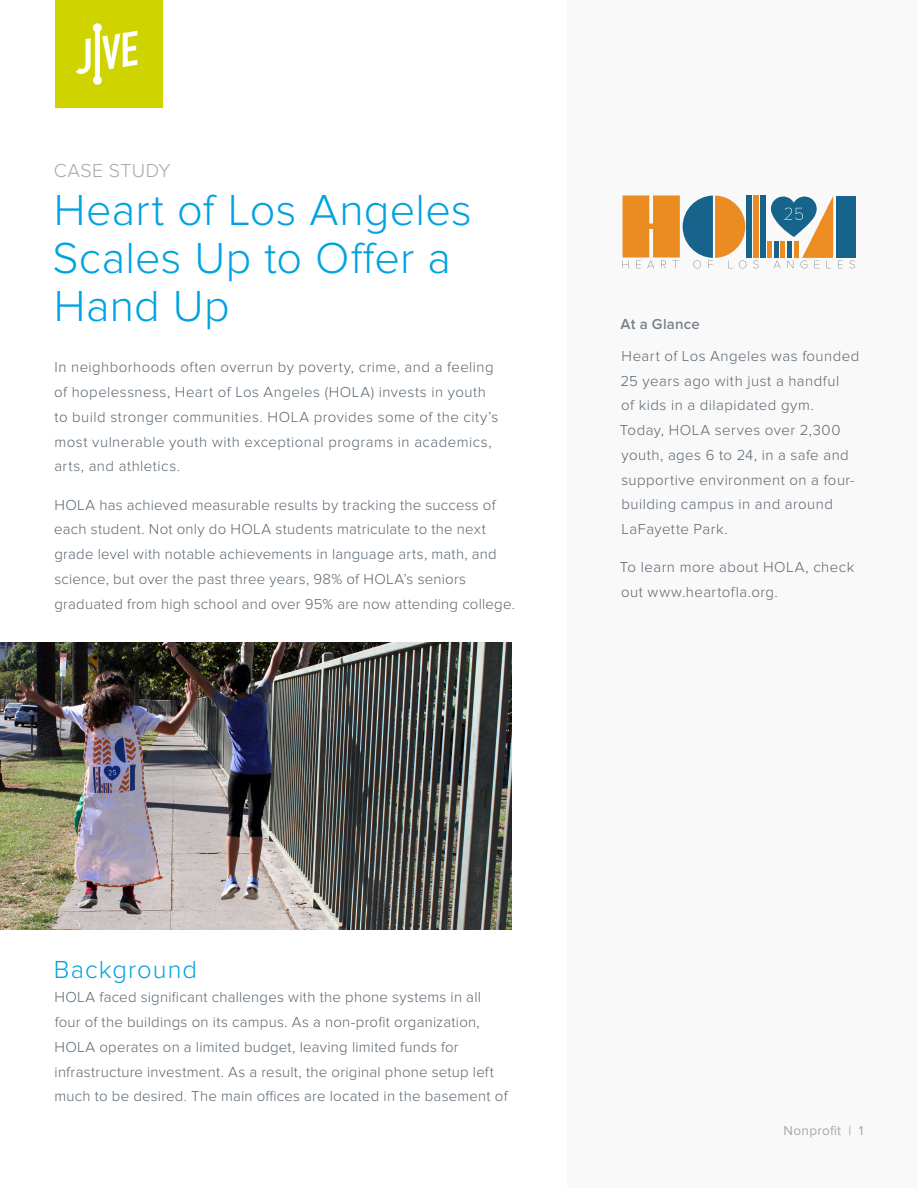
<style>
.page{position:relative;width:918px;height:1188px;background:#fff}
.page>*{position:absolute;margin:0;border:0;box-sizing:border-box;transform-origin:0 0}
.t1{font:300 45px/48px "Proxima Nova";letter-spacing:.005em;color:#00a3e2}
.t2{font:300 25.5px "Proxima Nova";letter-spacing:.045em;color:#00a3e2}
.t3{font:300 19.5px "Proxima Nova";letter-spacing:.02em;color:#a9a8aa}
.Body{font:300 15px/24.8px "Proxima Nova";letter-spacing:.025em;color:#5a6670}
.Sidebar_H1{font:600 15px "Proxima Nova";letter-spacing:.015em;color:#79828b}
.Body-2{font:13.5px "Proxima Nova";letter-spacing:.02em;color:#a9a8aa}
</style>
<div class="page">
<div style="left:55px;top:0;width:108px;height:108px;background:#cfd400"></div>
<svg style="left:76px;top:23px;width:61px;height:62px"></svg>
<div style="left:567px;top:0;width:351px;height:1188px;background:#f9f9f9"></div>
<div style="left:747px;top:196px;width:5px;height:62px;background:#16638c"></div>
<div style="left:760px;top:196px;width:6px;height:62px;background:#16638c"></div>
<div style="left:754px;top:196px;width:5px;height:62px;background:#ea8c22"></div>
<div style="left:767px;top:242px;width:5px;height:16px;background:#ea8c22"></div>
<div style="left:836px;top:196px;width:20px;height:62px;background:#16638c"></div>
<svg style="left:623px;top:195px;width:123px;height:73px"></svg>
<svg style="left:753px;top:260px;width:6px;height:8px"></svg>
<svg style="left:771px;top:196px;width:72px;height:72px"></svg>
<svg style="left:850px;top:260px;width:5px;height:8px"></svg>
<img style="left:0;top:643px;width:512px;height:287px">
<h2 class="t3" style="left:54px;top:159px;width:118px">CASE STUDY</h2>
<p class="t1" style="left:52px;top:186px;width:421px">Heart of Los Angeles<br>Scales Up to Offer a<br>Hand Up</p>
<p class="Body" style="left:54px;top:355px;width:446px">In neighborhoods often overrun by poverty, crime, and a feeling of hopelessness, Heart of Los Angeles (HOLA) invests in youth to build stronger communities. HOLA provides some of the city’s most vulnerable youth with exceptional programs in academics, arts, and athletics.</p>
<p class="Body" style="left:54px;top:492px;width:462px">HOLA has achieved measurable results by tracking the success of each student. Not only do HOLA students matriculate to the next grade level with notable achievements in language arts, math, and science, but over the past three years, 98% of HOLA’s seniors graduated from high school and over 95% are now attending college.</p>
<p class="Sidebar_H1" style="left:621px;top:316px;width:81px">At a Glance</p>
<p class="Body" style="left:620px;top:344px;width:241px">Heart of Los Angeles was founded<br>25 years ago with just a handful<br>of kids in a dilapidated gym.<br>Today, HOLA serves over 2,300 youth, ages 6 to 24, in a safe and supportive environment on a four&shy;building campus in and around<br>LaFayette Park.</p>
<p class="Body" style="left:620px;top:555px;width:236px">To learn more about HOLA, check out www.heartofla.org.</p>
<h1 class="t2" style="left:54px;top:954px;width:145px">Background</h1>
<p class="Body" style="left:55px;top:985px;width:455px">HOLA faced significant challenges with the phone systems in all four of the buildings on its campus. As a non-profit organization, HOLA operates on a limited budget, leaving limited funds for infrastructure investment. As a result, the original phone setup left much to be desired. The main offices are located in the basement of</p>
<p class="Body-2" style="left:784px;top:1122px;width:81px">Nonprofit | 1</p>
</div>
